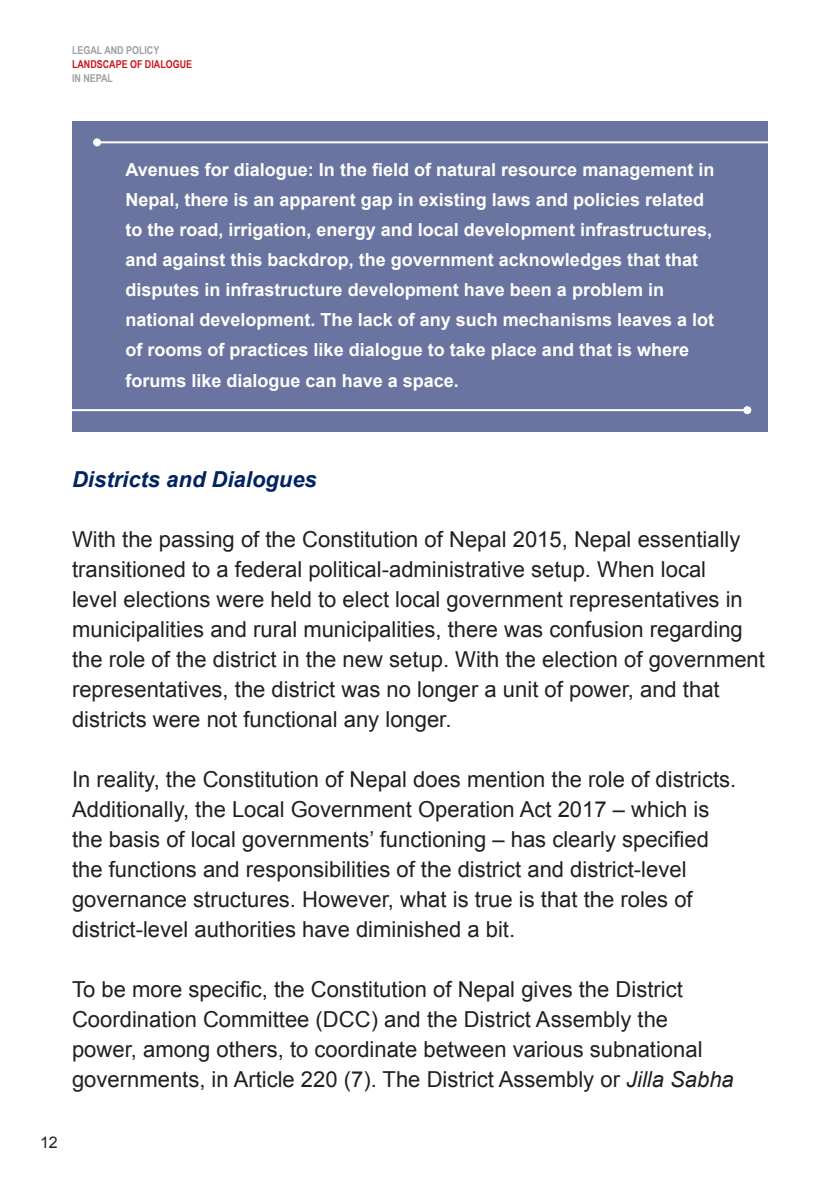
<style>
.page{position:relative;width:840px;height:1191px;background:#fff}
.page>*{position:absolute;margin:0;border:0;box-sizing:border-box;transform-origin:0 0}
.t1{font:22px/30px "Arial";color:#231f20}
.t2{font:italic 700 22px "Arial";color:#002361}
.t3{font:700 18px/30px "Arial";color:#fff}
.t4{font:16px "Arial";color:#231f20}
.t5{font:700 10.8px "Arial Narrow";color:#9d9fa2}
.t6{font:700 10.8px "Arial Narrow";color:#cd151d}
.s1{font-style:italic}
</style>
<div class="page">
<div style="left:72px;top:121px;width:695px;height:310px;background:#6974a0"></div>
<hr style="left:97px;top:141px;width:710px;height:2px;background:#fff">
<div style="left:93px;top:138px;width:8px;height:8px;background:#fff;border-radius:50%"></div>
<hr style="left:40px;top:409px;width:706px;height:2px;background:#fff">
<svg style="left:742px;top:406px;width:8px;height:8px"></svg>
<p class="t5" style="left:72px;top:42px;width:89px">LEGAL AND POLICY</p>
<p class="t6" style="left:72px;top:56px;width:121px">LANDSCAPE OF DIALOGUE</p>
<p class="t5" style="left:72px;top:70px;width:42px">IN NEPAL</p>
<p class="t3" style="left:125px;top:156px;width:590px">Avenues for dialogue: In the field of natural resource management in Nepal, there is an apparent gap in existing laws and policies related to the road, irrigation, energy and local development infrastructures, and against this backdrop, the government acknowledges that that disputes in infrastructure development have been a problem in national development. The lack of any such mechanisms leaves a lot of rooms of practices like dialogue to take place and that is where forums like dialogue can have a space.</p>
<p class="t2" style="left:72px;top:464px;width:246px">Districts and Dialogues</p>
<p class="t1" style="left:72px;top:524px;width:694px">With the passing of the Constitution of Nepal 2015, Nepal essentially transitioned to a federal political-administrative setup. When local<br>level elections were held to elect local government representatives in municipalities and rural municipalities, there was confusion regarding the role of the district in the new setup. With the election of government representatives, the district was no longer a unit of power, and that districts were not functional any longer.</p>
<p class="t1" style="left:72px;top:764px;width:665px">In reality, the Constitution of Nepal does mention the role of districts.<br>Additionally, the Local Government Operation Act 2017 – which is the basis of local governments’ functioning – has clearly specified the functions and responsibilities of the district and district-level governance structures. However, what is true is that the roles of district-level authorities have diminished a bit.</p>
<p class="t1" style="left:72px;top:974px;width:663px">To be more specific, the Constitution of Nepal gives the District Coordination Committee (DCC) and the District Assembly the power, among others, to coordinate between various subnational governments, in Article 220 (7). The District Assembly or <span class="s1">Jilla Sabha</span></p>
<p class="t4" style="left:40px;top:1132px;width:19px">12</p>
</div>
